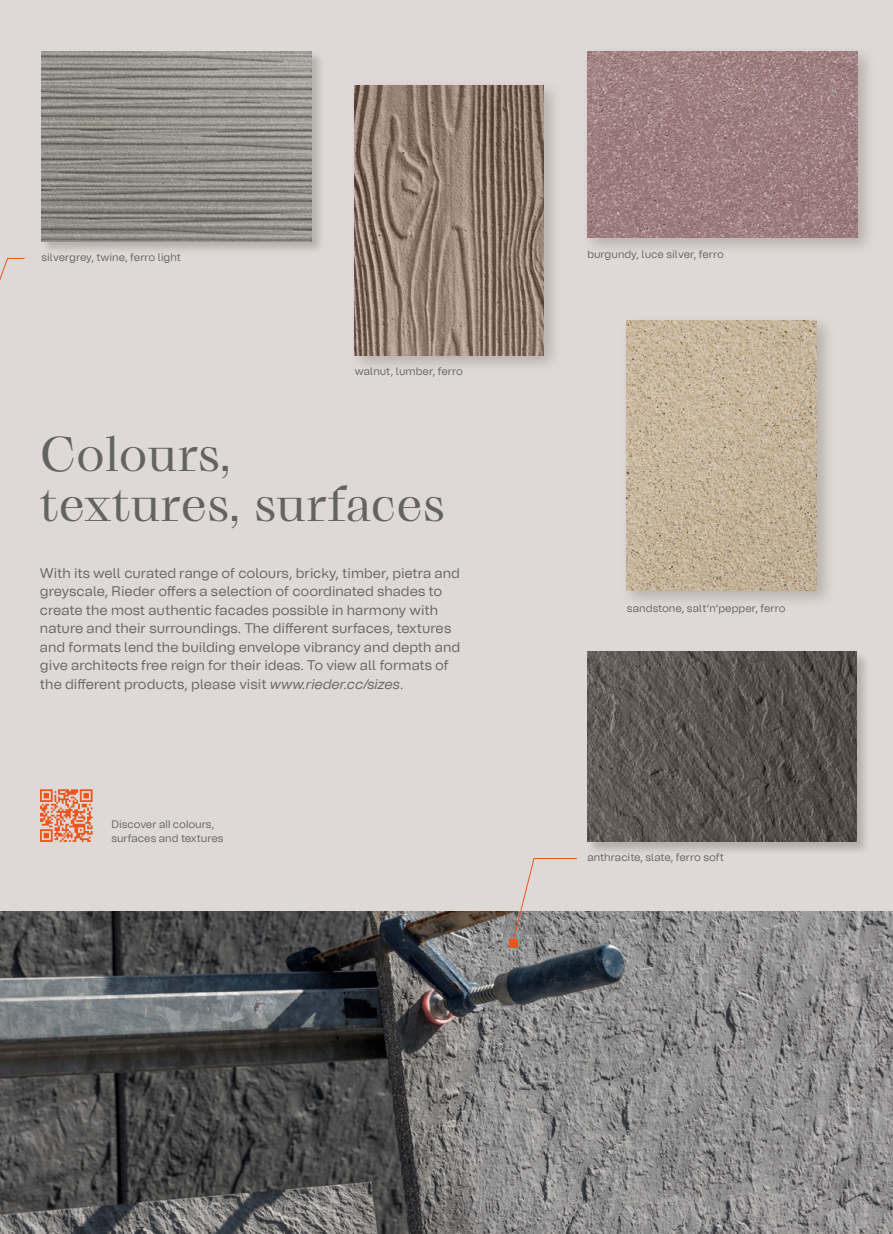
<style>
.page{position:relative;width:893px;height:1234px;background:#fff}
.page>*{position:absolute;margin:0;border:0;box-sizing:border-box;transform-origin:0 0}
.t1{font:46.35px/49.5px "PP Grafier Regular Display";color:#646363}
.t2{font:13.95px/18.6px "Tomato Grotesk";color:#646363}
.t3{font:10.8px/14px "Tomato Grotesk";color:#646363}
.s1{font-style:italic}
</style>
<div class="page">
<div style="left:0;top:0;width:893px;height:1233px;background:#ded9d6"></div>
<img style="left:0;top:911px;width:893px;height:322px">
<svg style="left:0;top:257px;width:25px;height:24px"></svg>
<svg style="left:511px;top:858px;width:67px;height:86px"></svg>
<div style="left:509px;top:938px;width:9px;height:9px;background:#ea561d"></div>
<div style="left:586px;top:650px;width:285px;height:205px;background:#90857d;opacity:.5"></div>
<img style="left:587px;top:651px;width:270px;height:190px">
<div style="left:581px;top:45px;width:295px;height:211px;background:#90857d;opacity:.5"></div>
<img style="left:587px;top:51px;width:270px;height:186px">
<div style="left:620px;top:314px;width:215px;height:295px;background:#90857d;opacity:.5"></div>
<img style="left:627px;top:320px;width:190px;height:270px">
<div style="left:40px;top:50px;width:285px;height:205px;background:#90857d;opacity:.5"></div>
<img style="left:42px;top:51px;width:269px;height:190px">
<div style="left:348px;top:79px;width:214px;height:294px;background:#90857d;opacity:.5"></div>
<img style="left:355px;top:85px;width:188px;height:270px">
<svg style="left:40px;top:789px;width:53px;height:52px"></svg>
<p class="t3" style="left:42px;top:250px;width:141px">silvergrey, twine, ferro light</p>
<p class="t3" style="left:355px;top:364px;width:109px">walnut, lumber, ferro</p>
<p class="t1" style="left:40px;top:429px;width:407px">Colours,<br>textures, surfaces</p>
<p class="t2" style="left:40px;top:563px;width:422px">With its well curated range of colours, bricky, timber, pietra and greyscale, Rieder offers a selection of coordinated shades to create the most authentic facades possible in harmony with nature and their surroundings. The different surfaces, textures and formats lend the building envelope vibrancy and depth and give architects free reign for their ideas. To view all formats of the different products, please visit <span class="s1">www.rieder.cc/sizes</span>.</p>
<p class="t3" style="left:111px;top:816px;width:114px">Discover all colours, surfaces and textures</p>
<p class="t3" style="left:587px;top:246px;width:138px">burgundy, luce silver, ferro</p>
<p class="t3" style="left:627px;top:600px;width:160px">sandstone, salt‘n‘pepper, ferro</p>
<p class="t3" style="left:587px;top:850px;width:138px">anthracite, slate, ferro soft</p>
</div>
